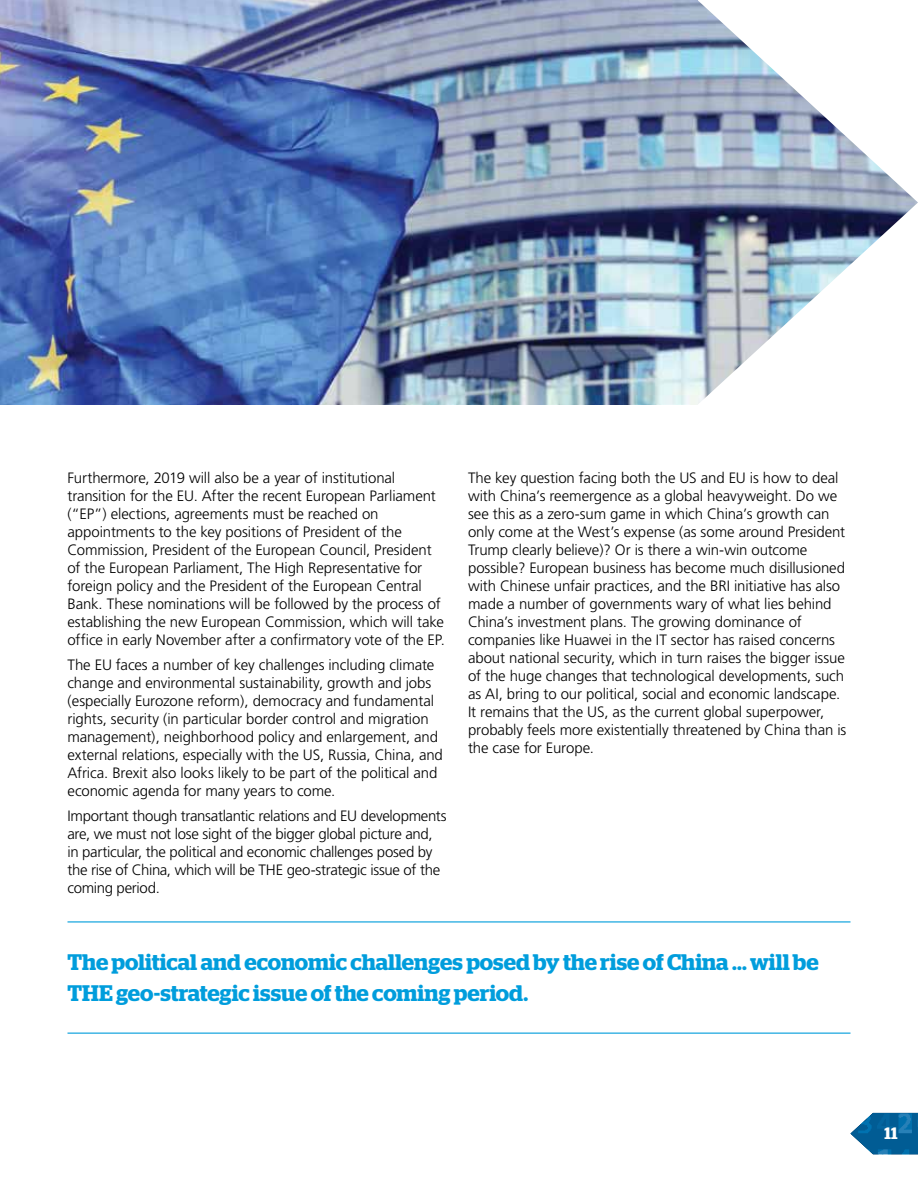
<style>
.page{position:relative;width:918px;height:1188px;background:#fff}
.page>*{position:absolute;margin:0;border:0;box-sizing:border-box;transform-origin:0 0}
.t1{font:600 22.5px/31.5px "Stag";color:#009ddc}
.t2{font:600 16.5px "Stag";color:#fff}
.t3{font:300 15px/18px "Frutiger";letter-spacing:-.01em;color:#000}
</style>
<div class="page">
<svg style="left:850px;top:1113px;width:68px;height:41px"></svg>
<hr style="left:68px;top:921px;width:782px;height:1px;background:#009ddc">
<hr style="left:68px;top:1033px;width:782px;height:1px;background:#009ddc">
<img style="left:0;top:0;width:918px;height:405px">
<p class="t3" style="left:68px;top:469px;width:379px">Furthermore, 2019 will also be a year of institutional transition for the EU. After the recent European Parliament (“EP”) elections, agreements must be reached on appointments to the key positions of President of the Commission, President of the European Council, President of the European Parliament, The High Representative for foreign policy and the President of the European Central Bank. These nominations will be followed by the process of establishing the new European Commission, which will take office in early November after a confirmatory vote of the EP.</p>
<p class="t3" style="left:68px;top:656px;width:377px">The EU faces a number of key challenges including climate change and environmental sustainability, growth and jobs (especially Eurozone reform), democracy and fundamental rights, security (in particular border control and migration management), neighborhood policy and enlargement, and external relations, especially with the US, Russia, China, and Africa. Brexit also looks likely to be part of the political and economic agenda for many years to come.</p>
<p class="t3" style="left:68px;top:806px;width:381px">Important though transatlantic relations and EU developments are, we must not lose sight of the bigger global picture and, in particular, the political and economic challenges posed by the rise of China, which will be THE geo-strategic issue of the coming period.</p>
<p class="t3" style="left:468px;top:469px;width:380px">The key question facing both the US and EU is how to deal with China’s reemergence as a global heavyweight. Do we see this as a zero-sum game in which China’s growth can only come at the West’s expense (as some around President Trump clearly believe)? Or is there a win-win outcome possible? European business has become much disillusioned with Chinese unfair practices, and the BRI initiative has also made a number of governments wary of what lies behind China’s investment plans. The growing dominance of companies like Huawei in the IT sector has raised concerns about national security, which in turn raises the bigger issue of the huge changes that technological developments, such as AI, bring to our political, social and economic landscape.<br>It remains that the US, as the current global superpower, probably feels more existentially threatened by China than is the case for Europe.</p>
<h1 class="t1" style="left:68px;top:946px;width:753px">The political and economic challenges posed by the rise of China ... will be<br>THE geo-strategic issue of the coming period.</h1>
<p class="t2" style="left:884px;top:1123px;width:15px">11</p>
</div>
